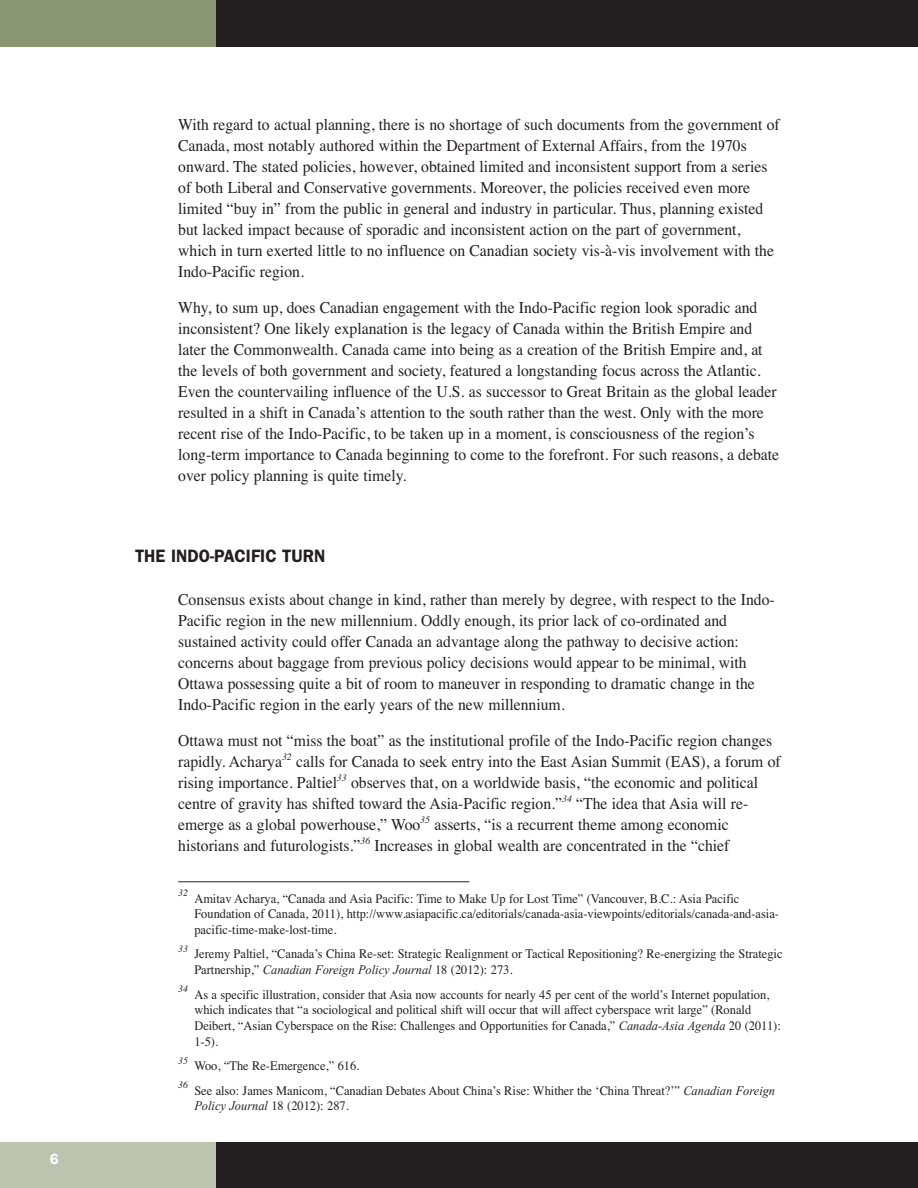
<style>
.page{position:relative;width:918px;height:1188px;background:#fff}
.page>*{position:absolute;margin:0;border:0;box-sizing:border-box;transform-origin:0 0}
.t1{font:600 18px "Franklin Gothic";color:#231f20;scale:.95 1}
.t2{font:16.5px/21px "Times";color:#231f20;scale:.95 1}
.t3{font:600 15px "Franklin Gothic";color:#fff}
.t4{font:13.05px/15.8px "Times";color:#231f20;scale:.95 1}
.t5{font:italic 13.05px "Times New Roman";color:#231f20;scale:.95 1}
.t6{font:italic 9.75px "Times";color:#231f20}
.s1{font-family:"Times";font-style:normal}
.s2{font-family:"Times New Roman";font-style:italic}
</style>
<div class="page">
<hr style="left:178px;top:882px;width:291px;height:1px;background:#231f20">
<div style="left:205px;top:1143px;width:713px;height:45px;background:#231f20"></div>
<div style="left:0;top:1143px;width:216px;height:45px;background:#bcc3ae"></div>
<div style="left:204px;top:0;width:714px;height:47px;background:#231f20"></div>
<div style="left:0;top:0;width:216px;height:47px;background:#8a9772"></div>
<p class="t3" style="left:50px;top:1153px;width:10px">6</p>
<p class="t2" style="left:178px;top:116px;width:635px">With regard to actual planning, there is no shortage of such documents from the government of Canada, most notably authored within the Department of External Affairs, from the 1970s onward. The stated policies, however, obtained limited and inconsistent support from a series of both Liberal and Conservative governments. Moreover, the policies received even more limited “buy in” from the public in general and industry in particular. Thus, planning existed but lacked impact because of sporadic and inconsistent action on the part of government, which in turn exerted little to no influence on Canadian society vis-à-vis involvement with the Indo-Pacific region.</p>
<p class="t2" style="left:178px;top:299px;width:634px">Why, to sum up, does Canadian engagement with the Indo-Pacific region look sporadic and inconsistent? One likely explanation is the legacy of Canada within the British Empire and later the Commonwealth. Canada came into being as a creation of the British Empire and, at the levels of both government and society, featured a longstanding focus across the Atlantic.<br>Even the countervailing influence of the U.S. as successor to Great Britain as the global leader resulted in a shift in Canada’s attention to the south rather than the west. Only with the more recent rise of the Indo-Pacific, to be taken up in a moment, is consciousness of the region’s long-term importance to Canada beginning to come to the forefront. For such reasons, a debate over policy planning is quite timely.</p>
<p class="t1" style="left:135px;top:550px;width:202px">THE INDO-PACIFIC TURN</p>
<p class="t2" style="left:178px;top:590px;width:630px">Consensus exists about change in kind, rather than merely by degree, with respect to the Indo-Pacific region in the new millennium. Oddly enough, its prior lack of co-ordinated and sustained activity could offer Canada an advantage along the pathway to decisive action: concerns about baggage from previous policy decisions would appear to be minimal, with Ottawa possessing quite a bit of room to maneuver in responding to dramatic change in the Indo-Pacific region in the early years of the new millennium.</p>
<p class="t2" style="left:178px;top:731px;width:636px">Ottawa must not “miss the boat” as the institutional profile of the Indo-Pacific region changes rapidly. Acharya<sup>32</sup> calls for Canada to seek entry into the East Asian Summit (EAS), a forum of rising importance. Paltiel<sup>33</sup> observes that, on a worldwide basis, “the economic and political centre of gravity has shifted toward the Asia-Pacific region.”<sup>34</sup> “The idea that Asia will re&shy;emerge as a global powerhouse,” Woo<sup>35</sup> asserts, “is a recurrent theme among economic historians and futurologists.”<sup>36</sup> Increases in global wealth are concentrated in the “chief</p>
<p class="t6" style="left:178px;top:889px;width:11px">32</p>
<p class="t4" style="left:194px;top:891px;width:617px">Amitav Acharya, “Canada and Asia Pacific: Time to Make Up for Lost Time” (Vancouver, B.C.: Asia Pacific<br>Foundation of Canada, 2011), http://www.asiapacific.ca/editorials/canada-asia-viewpoints/editorials/canada-and-asia&shy;pacific-time-make-lost-time.</p>
<p class="t6" style="left:178px;top:945px;width:11px">33</p>
<p class="t4" style="left:194px;top:947px;width:621px">Jeremy Paltiel, “Canada’s China Re-set: Strategic Realignment or Tactical Repositioning? Re-energizing the Strategic</p>
<p class="t5" style="left:194px;top:965px;width:336px"><span class="s1">Partnership,”</span> Canadian Foreign Policy Journal <span class="s1">18 (2012): 273.</span></p>
<p class="t6" style="left:178px;top:985px;width:11px">34</p>
<p class="t4" style="left:194px;top:988px;width:619px">As a specific illustration, consider that Asia now accounts for nearly 45 per cent of the world’s Internet population, which indicates that “a sociological and political shift will occur that will affect cyberspace writ large” (Ronald Deibert, “Asian Cyberspace on the Rise: Challenges and Opportunities for Canada,” <span class="s2">Canada-Asia Agenda</span> 20 (2011):<br>1-5).</p>
<p class="t6" style="left:178px;top:1057px;width:11px">35</p>
<p class="t4" style="left:194px;top:1059px;width:175px">Woo, “The Re-Emergence,” 616.</p>
<p class="t6" style="left:178px;top:1081px;width:11px">36</p>
<p class="t4" style="left:194px;top:1084px;width:613px">See also: James Manicom, “Canadian Debates About China’s Rise: Whither the ‘China Threat?’” <span class="s2">Canadian Foreign</span></p>
<p class="t5" style="left:194px;top:1101px;width:164px">Policy Journal <span class="s1">18 (2012): 287.</span></p>
</div>
